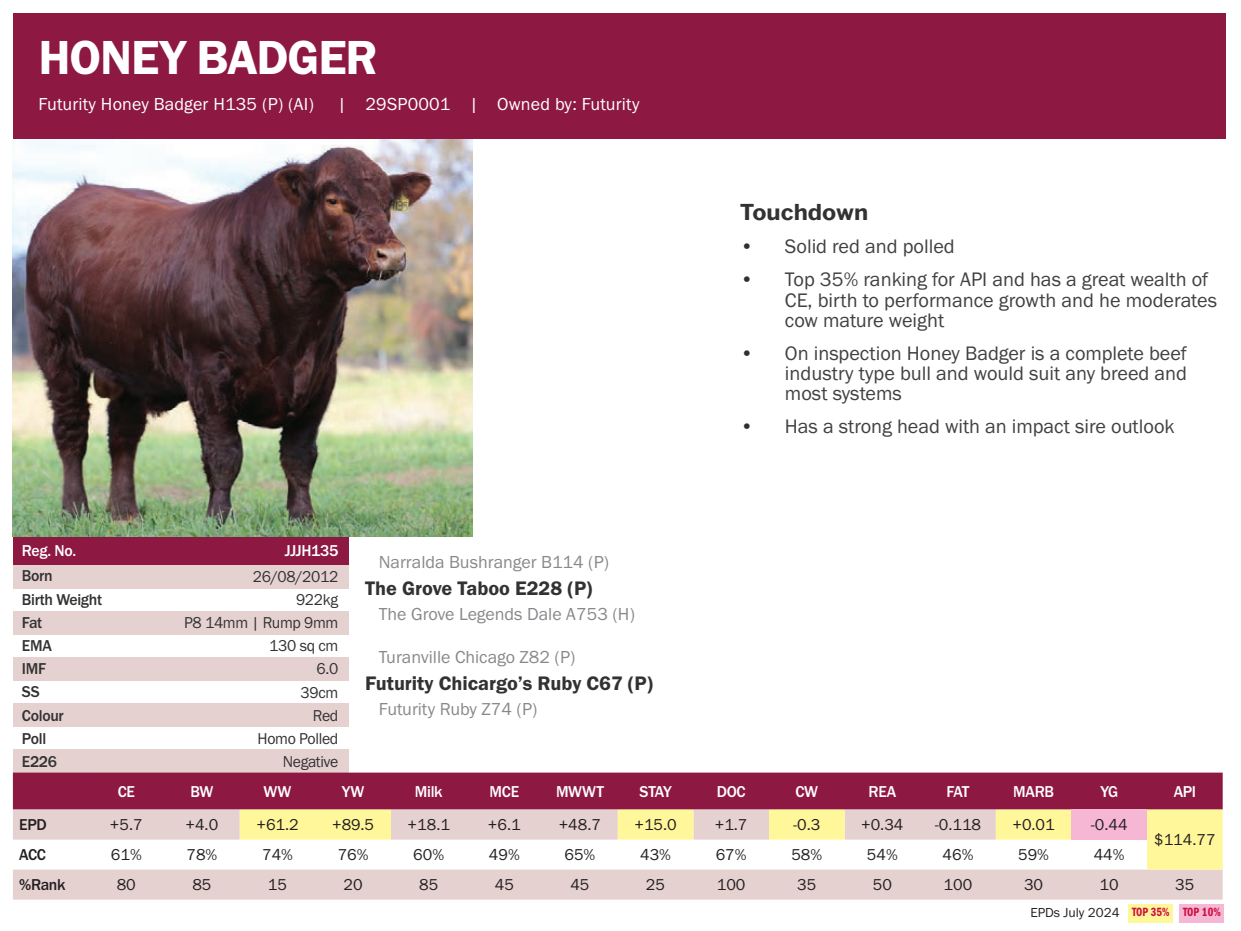
<style>
.page{position:relative;width:1241px;height:931px;background:#fff}
.page>*{position:absolute;margin:0;border:0;box-sizing:border-box;transform-origin:0 0}
.t1{font:49.5px "Franklin Gothic URW Dem";letter-spacing:-.02em;color:#fff}
.t2{font:700 22.5px "Franklin Gothic ATF";color:#333233}
.t3{font:20.25px/20.2px "Franklin Gothic URW Boo";color:#404142}
.t4{font:20.25px "Franklin Gothic URW Dem";color:#333233}
.t5{font:18px "Franklin Gothic URW Boo";color:#87898c}
.t6{font:18px "Franklin Gothic URW Boo";letter-spacing:.01em;color:#fff}
.t7{font:16.2px "Franklin Gothic URW Boo";color:#231f20}
.t8{font:16.2px/23.2px "Franklin Gothic URW Boo";letter-spacing:-.02em;color:#333233;text-align:right}
.t9{font:500 16.2px "Franklin Gothic URW";letter-spacing:-.02em;color:#fff}
.t10{font:500 16.2px/23.2px "Franklin Gothic URW";letter-spacing:-.02em;color:#333233}
.t11{font:500 16.2px "Franklin Gothic URW";letter-spacing:-.02em;color:#231f20}
.t12{font:13.5px "Franklin Gothic URW Boo";color:#231f20}
.s1{font-family:"Franklin Gothic URW";font-weight:500;color:#312f30}
.s2{font-family:"ITC Franklin Gothic Std Dm Cd";font-size:12.38px;color:#cd0d40}
</style>
<div class="page">
<img style="left:13px;top:140px;width:460px;height:397px">
<div style="left:13px;top:537px;width:335px;height:28px;background:#8d1842"></div>
<div style="left:13px;top:565px;width:335px;height:23px;background:#e6d1d1"></div>
<div style="left:13px;top:611px;width:335px;height:23px;background:#e6d1d1"></div>
<div style="left:13px;top:657px;width:335px;height:23px;background:#e6d1d1"></div>
<div style="left:13px;top:703px;width:335px;height:23px;background:#e6d1d1"></div>
<div style="left:13px;top:749px;width:335px;height:23px;background:#e6d1d1"></div>
<div style="left:13px;top:772px;width:1209px;height:37px;background:#8d1842"></div>
<svg style="left:13px;top:809px;width:1209px;height:90px;background:#e9d7d7"></svg>
<svg style="left:240px;top:809px;width:982px;height:60px"></svg>
<div style="left:1071px;top:809px;width:76px;height:30px;background:#f6b7d4"></div>
<div style="left:13px;top:13px;width:1212px;height:125px;background:#8d1842"></div>
<div style="left:1128px;top:904px;width:45px;height:18px;background:#fff79a"></div>
<div style="left:1179px;top:904px;width:45px;height:18px;background:#f6b7d4"></div>
<h1 class="t1" style="left:38px;top:27px;width:341px">HONEY BADGER</h1>
<p class="t6" style="left:38px;top:93px;width:277px">Futurity Honey Badger H135 (P) (AI)</p>
<p class="t6" style="left:337px;top:93px;width:303px">| 29SP0001 | Owned by: Futurity</p>
<p class="t9" style="left:22px;top:541px;width:56px">Reg. No.</p>
<p class="t10" style="left:22px;top:564px;width:82px">Born<br>Birth Weight<br>Fat<br>EMA<br>IMF<br>SS<br>Colour<br>Poll<br>E226</p>
<p class="t9" style="left:285px;top:541px;width:55px">JJJH135</p>
<p class="t8" style="left:184px;top:564px;width:156px">26/08/2012<br>922kg<br>P8 14mm | Rump 9mm<br>130 sq cm<br>6.0<br>39cm<br>Red<br>Homo Polled<br>Negative</p>
<p class="t5" style="left:379px;top:551px;width:232px">Narralda Bushranger B114 (P)</p>
<p class="t5" style="left:379px;top:602px;width:258px">The Grove Legends Dale A753 (H)</p>
<p class="t4" style="left:365px;top:575px;width:229px">The Grove Taboo E228 (P)</p>
<p class="t5" style="left:379px;top:646px;width:198px">Turanville Chicago Z82 (P)</p>
<p class="t5" style="left:379px;top:697px;width:160px">Futurity Ruby Z74 (P)</p>
<p class="t4" style="left:365px;top:670px;width:289px">Futurity Chicargo’s Ruby C67 (P)</p>
<p class="t2" style="left:740px;top:197px;width:129px">Touchdown</p>
<p class="t3" style="left:740px;top:236px;width:216px"><span class="s1">•</span> Solid red and polled</p>
<p class="t3" style="left:785px;top:269px;width:434px;text-indent:-45px"><span class="s1">•</span> Top 35% ranking for API and has a great wealth of<br>CE, birth to performance growth and he moderates cow mature weight</p>
<p class="t3" style="left:785px;top:343px;width:403px;text-align:justify;text-indent:-45px"><span class="s1">•</span> On inspection Honey Badger is a complete beef industry type bull and would suit any breed and most systems</p>
<p class="t3" style="left:740px;top:416px;width:436px"><span class="s1">•</span> Has a strong head with an impact sire outlook</p>
<p class="t9" style="left:118px;top:781px;width:19px">CE</p>
<p class="t9" style="left:190px;top:781px;width:24px">BW</p>
<p class="t9" style="left:263px;top:781px;width:29px">WW</p>
<p class="t9" style="left:342px;top:781px;width:24px">YW</p>
<p class="t9" style="left:415px;top:781px;width:29px">Milk</p>
<p class="t9" style="left:489px;top:781px;width:31px">MCE</p>
<p class="t9" style="left:556px;top:781px;width:49px">MWWT</p>
<p class="t9" style="left:639px;top:781px;width:34px">STAY</p>
<p class="t9" style="left:716px;top:781px;width:30px">DOC</p>
<p class="t9" style="left:795px;top:781px;width:24px">CW</p>
<p class="t9" style="left:868px;top:781px;width:29px">REA</p>
<p class="t9" style="left:946px;top:781px;width:24px">FAT</p>
<p class="t9" style="left:1013px;top:781px;width:42px">MARB</p>
<p class="t9" style="left:1100px;top:781px;width:19px">YG</p>
<p class="t9" style="left:1173px;top:781px;width:24px">API</p>
<p class="t11" style="left:19px;top:814px;width:29px">EPD</p>
<p class="t7" style="left:110px;top:814px;width:34px">+5.7</p>
<p class="t7" style="left:185px;top:814px;width:34px">+4.0</p>
<p class="t7" style="left:256px;top:814px;width:44px">+61.2</p>
<p class="t7" style="left:332px;top:814px;width:44px">+89.5</p>
<p class="t7" style="left:407px;top:814px;width:44px">+18.1</p>
<p class="t7" style="left:488px;top:814px;width:34px">+6.1</p>
<p class="t7" style="left:558px;top:814px;width:44px">+48.7</p>
<p class="t7" style="left:634px;top:814px;width:44px">+15.0</p>
<p class="t7" style="left:715px;top:814px;width:34px">+1.7</p>
<p class="t7" style="left:793px;top:814px;width:29px">-0.3</p>
<p class="t7" style="left:861px;top:814px;width:44px">+0.34</p>
<p class="t7" style="left:934px;top:814px;width:48px">-0.118</p>
<p class="t7" style="left:1012px;top:814px;width:44px">+0.01</p>
<p class="t7" style="left:1090px;top:814px;width:38px">-0.44</p>
<p class="t7" style="left:1154px;top:829px;width:63px">$114.77</p>
<p class="t11" style="left:19px;top:844px;width:28px">ACC</p>
<p class="t7" style="left:111px;top:844px;width:32px">61%</p>
<p class="t7" style="left:186px;top:844px;width:32px">78%</p>
<p class="t7" style="left:262px;top:844px;width:32px">74%</p>
<p class="t7" style="left:338px;top:844px;width:32px">76%</p>
<p class="t7" style="left:413px;top:844px;width:32px">60%</p>
<p class="t7" style="left:489px;top:844px;width:32px">49%</p>
<p class="t7" style="left:564px;top:844px;width:32px">65%</p>
<p class="t7" style="left:640px;top:844px;width:32px">43%</p>
<p class="t7" style="left:715px;top:844px;width:32px">67%</p>
<p class="t7" style="left:791px;top:844px;width:32px">58%</p>
<p class="t7" style="left:867px;top:844px;width:32px">54%</p>
<p class="t7" style="left:942px;top:844px;width:32px">46%</p>
<p class="t7" style="left:1018px;top:844px;width:32px">59%</p>
<p class="t7" style="left:1093px;top:844px;width:32px">44%</p>
<p class="t11" style="left:19px;top:874px;width:48px">%Rank</p>
<p class="t7" style="left:117px;top:874px;width:21px">80</p>
<p class="t7" style="left:192px;top:874px;width:21px">85</p>
<p class="t7" style="left:268px;top:874px;width:21px">15</p>
<p class="t7" style="left:343px;top:874px;width:21px">20</p>
<p class="t7" style="left:419px;top:874px;width:21px">85</p>
<p class="t7" style="left:495px;top:874px;width:21px">45</p>
<p class="t7" style="left:570px;top:874px;width:21px">45</p>
<p class="t7" style="left:646px;top:874px;width:21px">25</p>
<p class="t7" style="left:717px;top:874px;width:30px">100</p>
<p class="t7" style="left:797px;top:874px;width:21px">35</p>
<p class="t7" style="left:872px;top:874px;width:21px">50</p>
<p class="t7" style="left:943px;top:874px;width:30px">100</p>
<p class="t7" style="left:1024px;top:874px;width:21px">30</p>
<p class="t7" style="left:1099px;top:874px;width:21px">10</p>
<p class="t7" style="left:1175px;top:874px;width:21px">35</p>
<p class="t12" style="left:1030px;top:904px;width:192px">EPDs July 2024 <span class="s2">TOP 35% TOP 10%</span></p>
</div>
